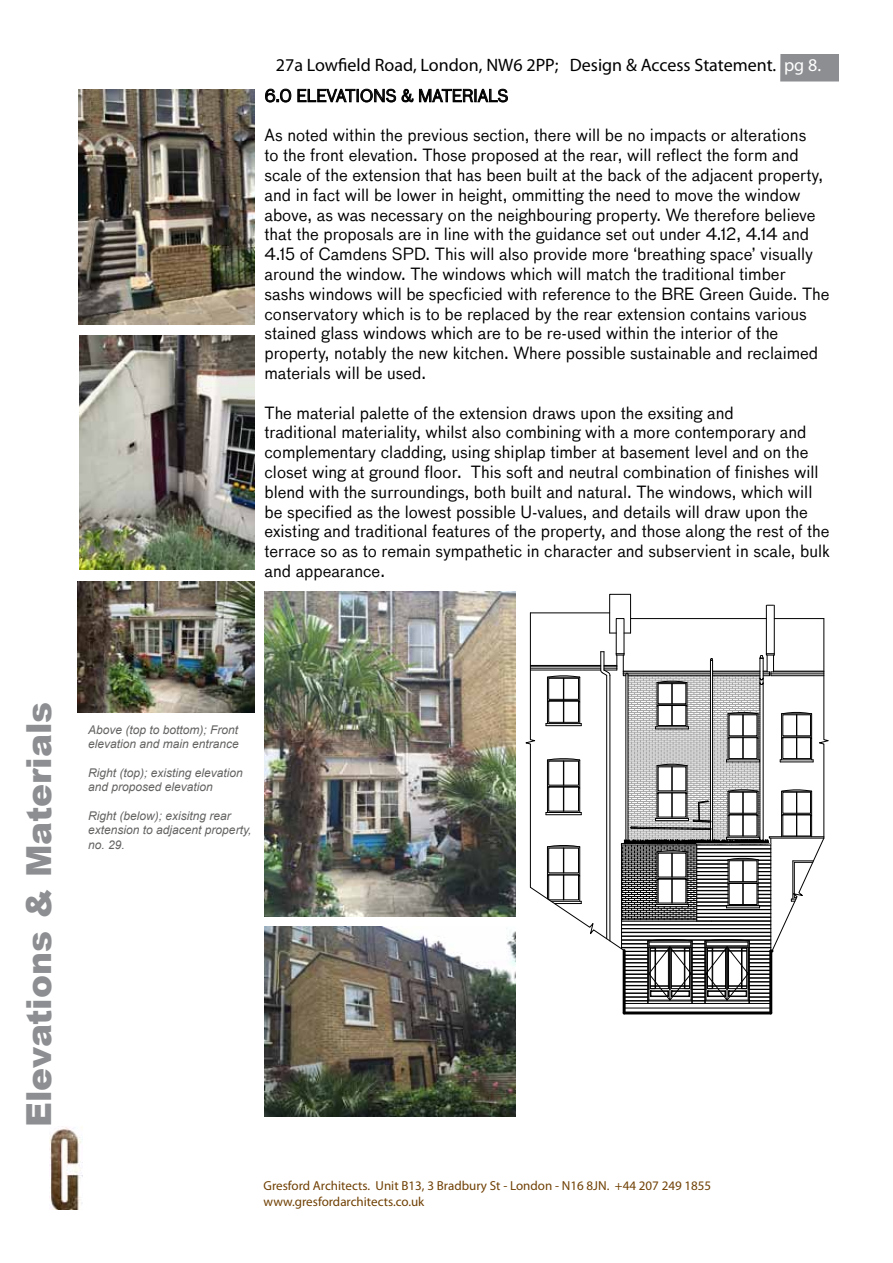
<style>
.page{position:relative;width:893px;height:1263px;background:#fff}
.page>*{position:absolute;margin:0;border:0;box-sizing:border-box;transform-origin:0 0}
.t1{font:900 34.5px "Arial";color:#8c8e91}
.t2{font:18px "Myriad Pro";color:#000}
.t3{font:16.5px/19.8px "Bau LF";color:#000}
.t4{font:13.05px/15.6px "Myriad Pro";color:#704004}
.t5{font:italic 12px/14.4px "Arial";color:#646362}
.s1{color:#fff}
</style>
<div class="page">
<img style="left:50px;top:1127px;width:32px;height:82px">
<div style="left:780px;top:54px;width:59px;height:27px;background:#8c8e91"></div>
<svg style="left:265px;top:88px;width:243px;height:15px"></svg>
<img style="left:264px;top:592px;width:251px;height:324px">
<img style="left:77px;top:582px;width:178px;height:131px">
<img style="left:78px;top:89px;width:177px;height:235px">
<img style="left:264px;top:927px;width:251px;height:189px">
<img style="left:79px;top:336px;width:176px;height:234px">
<hr style="left:624px;top:1011px;width:147px;height:3px;background:#000">
<svg style="left:525px;top:594px;width:304px;height:419px"></svg>
<hr style="left:697px;top:843px;width:74px;height:1px;background:#a6a6a6">
<p class="t2" style="left:276px;top:54px;width:547px">27a Lowfield Road, London, NW6 2PP; Design &amp; Access Statement. <span class="s1">pg 8.</span></p>
<p class="t3" style="left:264px;top:86px;width:245px">6.0 ELEVATIONS &amp; MATERIALS</p>
<p class="t3" style="left:264px;top:125px;width:566px">As noted within the previous section, there will be no impacts or alterations<br>to the front elevation. Those proposed at the rear, will reflect the form and scale of the extension that has been built at the back of the adjacent property, and in fact will be lower in height, ommitting the need to move the window above, as was necessary on the neighbouring property. We therefore believe that the proposals are in line with the guidance set out under 4.12, 4.14 and 4.15 of Camdens SPD. This will also provide more ‘breathing space’ visually around the window. The windows which will match the traditional timber sashs windows will be specficied with reference to the BRE Green Guide. The conservatory which is to be replaced by the rear extension contains various stained glass windows which are to be re-used within the interior of the property, notably the new kitchen. Where possible sustainable and reclaimed materials will be used.</p>
<p class="t3" style="left:264px;top:403px;width:567px">The material palette of the extension draws upon the exsiting and<br>traditional materiality, whilst also combining with a more contemporary and complementary cladding, using shiplap timber at basement level and on the closet wing at ground floor. This soft and neutral combination of finishes will blend with the surroundings, both built and natural. The windows, which will be specified as the lowest possible U-values, and details will draw upon the existing and traditional features of the property, and those along the rest of the terrace so as to remain sympathetic in character and subservient in scale, bulk and appearance.</p>
<h1 class="t1" style="left:14px;top:1127px;width:427px;rotate:-90deg">Elevations &amp; Materials</h1>
<p class="t5" style="left:88px;top:722px;width:152px">Above (top to bottom); Front elevation and main entrance</p>
<p class="t5" style="left:88px;top:765px;width:156px">Right (top); existing elevation and proposed elevation</p>
<p class="t5" style="left:88px;top:809px;width:165px">Right (below); exisitng rear extension to adjacent property, no. 29.</p>
<p class="t4" style="left:264px;top:1178px;width:449px">Gresford Architects. Unit B13, 3 Bradbury St - London - N16 8JN. +44 207 249 1855 www.gresfordarchitects.co.uk</p>
</div>
